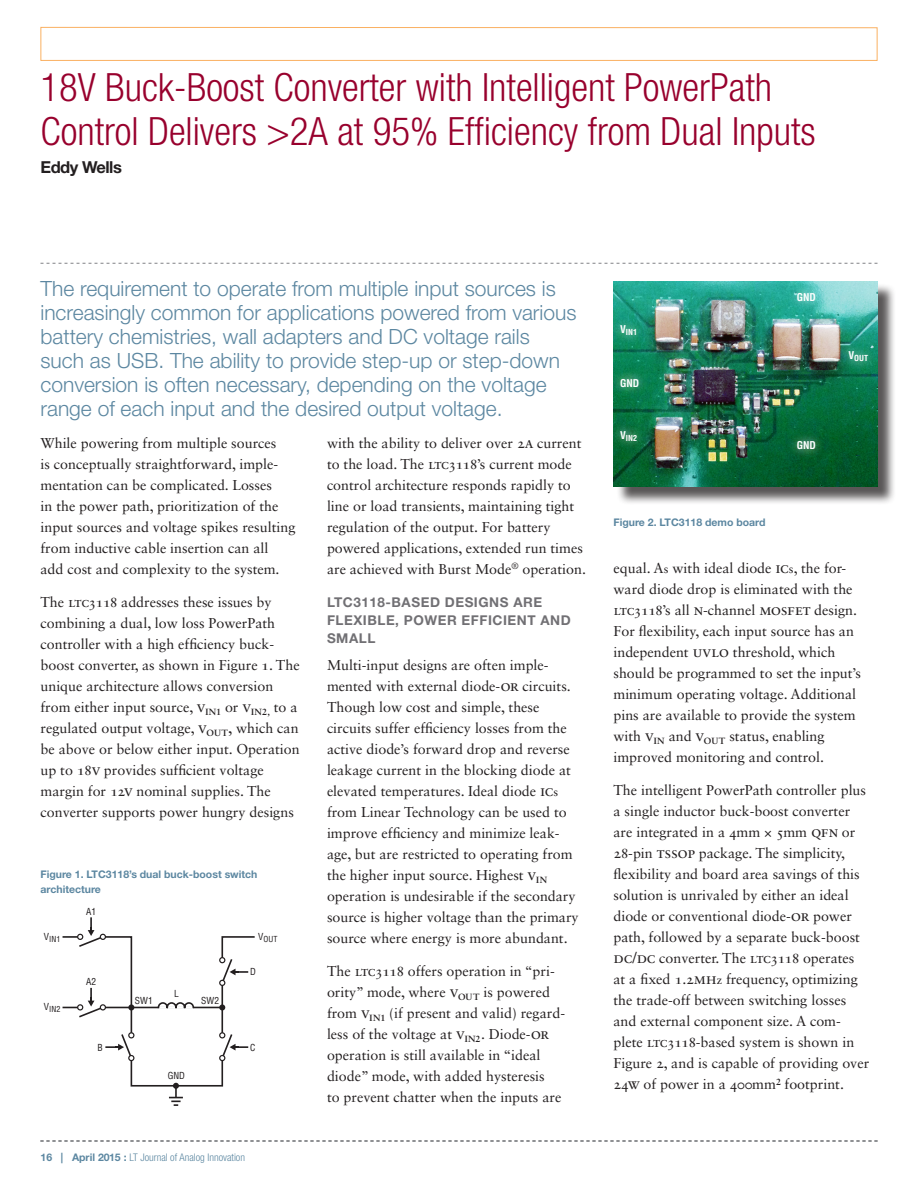
<style>
.page{position:relative;width:918px;height:1188px;background:#fff}
.page>*{position:absolute;margin:0;border:0;box-sizing:border-box;transform-origin:0 0}
.t1{font:300 condensed 39px/43.5px "Helvetica Neue LT Std";color:#98012d}
.Intro_Text{font:300 21px/24px "Helvetica Neue LT Std";color:#5c87a1}
.Author{font:700 16.5px "Helvetica Neue LT Std";letter-spacing:-.03em;color:#231f20}
.Body_Text{font:14.25px/21px "Sabon LT Std";color:#231f20}
.Heading_1{font:700 13.5px/18px "Helvetica Neue LT Std";letter-spacing:.04em;color:#717074}
.t2{font:700 10.5px/15px "Helvetica Neue LT Std";color:#5c87a1}
.t3{font:300 condensed 10.5px "Helvetica Neue LT Std";color:#5c87a1}
.Graphic_Label_-_Whit{font:700 10.5px "Linear Helv Cond";color:#fff}
.t4{font:9.45px "Linear Helv Cond";color:#231f20}
.t5{font:8.1px "Linear Helv Cond";color:#231f20}
.Graphic_Label_-_Whit-2{font:700 8.1px "Linear Helv Cond";color:#fff}
.s1{font-size:9.3px}
.s2{font-size:15.6px}
.s3{font-weight:700;font-stretch:normal}
.s4{font-size:12.15px}
</style>
<div class="page">
<svg style="left:40px;top:263px;width:838px;height:1px"></svg>
<div style="left:40px;top:27px;width:838px;height:34px;border:1px solid #fab061"></div>
<svg style="left:40px;top:1141px;width:838px;height:1px"></svg>
<svg style="left:62px;top:917px;width:193px;height:189px"></svg>
<div style="left:616px;top:284px;width:280px;height:221px;background:#231f20;opacity:.75"></div>
<img style="left:614px;top:281px;width:264px;height:206px">
<div style="left:612px;top:316px;width:33px;height:28px;background:#fff;opacity:.75"></div>
<div style="left:611px;top:370px;width:37px;height:26px;background:#fff;opacity:.75"></div>
<div style="left:788px;top:432px;width:37px;height:26px;background:#fff;opacity:.75"></div>
<div style="left:788px;top:284px;width:37px;height:26px;background:#fff;opacity:.75"></div>
<div style="left:612px;top:422px;width:34px;height:28px;background:#fff;opacity:.75"></div>
<div style="left:840px;top:342px;width:36px;height:28px;background:#fff;opacity:.75"></div>
<p class="t1" style="left:40px;top:65px;width:777px">18V Buck-Boost Converter with Intelligent PowerPath<br>Control Delivers &gt;2A at 95% Efficiency from Dual Inputs</p>
<p class="Author" style="left:40px;top:157px;width:83px">Eddy Wells</p>
<p class="Intro_Text" style="left:40px;top:276px;width:538px">The requirement to operate from multiple input sources is increasingly common for applications powered from various battery chemistries, wall adapters and DC voltage rails such as USB. The ability to provide step-up or step-down conversion is often necessary, depending on the voltage range of each input and the desired output voltage.</p>
<p class="Graphic_Label_-_Whit-2" style="left:620px;top:327px;width:19px"><sup>V</sup>IN1</p>
<p class="Graphic_Label_-_Whit" style="left:620px;top:376px;width:21px">GND</p>
<p class="Graphic_Label_-_Whit" style="left:797px;top:291px;width:21px">GND</p>
<p class="Graphic_Label_-_Whit-2" style="left:848px;top:353px;width:21px"><sup>V</sup>OUT</p>
<p class="Body_Text" style="left:40px;top:432px;width:256px">While powering from multiple sources<br>is conceptually straightforward, imple&shy;mentation can be complicated. Losses<br>in the power path, prioritization of the input sources and voltage spikes resulting from inductive cable insertion can all<br>add cost and complexity to the system.</p>
<p class="Body_Text" style="left:40px;top:591px;width:261px">The LTC3<span class="s1">11</span>8 addresses these issues by combining a dual, low loss PowerPath controller with a high efficiency buck&shy;boost converter, as shown in Figure <span class="s1">1</span>. The unique architecture allows conversion from either input source, <span class="s2">V</span><sub>IN1</sub> or <span class="s2">V</span><sub>IN2,</sub> to a regulated output voltage, <span class="s2">V</span><sub>OUT</sub><span class="s2">,</span> which can be above or below either input. Operation up to <span class="s1">1</span>8<span class="s2">V</span> provides sufficient voltage margin for <span class="s1">1</span>2<span class="s2">V</span> nominal supplies. The converter supports power hungry designs</p>
<p class="t2" style="left:40px;top:866px;width:219px">Figure 1. LTC3118’s dual buck-boost switch architecture</p>
<p class="t4" style="left:86px;top:906px;width:11px">A1</p>
<p class="t5" style="left:44px;top:934px;width:18px"><sup>V</sup>IN1</p>
<p class="t5" style="left:258px;top:934px;width:21px"><sup>V</sup>OUT</p>
<p class="t5" style="left:44px;top:1004px;width:18px"><sup>V</sup>IN2</p>
<p class="t4" style="left:86px;top:976px;width:11px">A2</p>
<p class="t4" style="left:174px;top:988px;width:6px">L</p>
<p class="t4" style="left:135px;top:994px;width:19px">SW1</p>
<p class="t4" style="left:201px;top:994px;width:19px">SW2</p>
<p class="t4" style="left:250px;top:966px;width:7px">D</p>
<p class="t4" style="left:98px;top:1041px;width:7px">B</p>
<p class="t4" style="left:250px;top:1041px;width:7px">C</p>
<p class="t4" style="left:168px;top:1070px;width:19px">GND</p>
<p class="t3" style="left:40px;top:1151px;width:206px"><span class="s3">16 | April 2015 :</span> LT Journal of Analog Innovation</p>
<p class="Body_Text" style="left:327px;top:432px;width:260px">with the ability to deliver over 2<span class="s2">A</span> current to the load. The LTC3<span class="s1">11</span>8’s current mode control architecture responds rapidly to line or load transients, maintaining tight regulation of the output. For battery powered applications, extended run times are achieved with Burst Mode<sup>®</sup> operation.</p>
<p class="Heading_1" style="left:327px;top:593px;width:245px">LTC3118-BASED DESIGNS ARE<br>FLEXIBLE, POWER EFFICIENT AND<br>SMALL</p>
<p class="Body_Text" style="left:327px;top:654px;width:253px">Multi-input designs are often imple&shy;mented with external diode-<span class="s2">OR</span> circuits.<br>Though low cost and simple, these circuits suffer efficiency losses from the active diode’s forward drop and reverse leakage current in the blocking diode at elevated temperatures. Ideal diode <span class="s2">IC</span><span class="s4">s </span>from Linear Technology can be used to improve efficiency and minimize leak&shy;age, but are restricted to operating from the higher input source. Highest <span class="s2">V</span><sub>IN </sub>operation is undesirable if the secondary source is higher voltage than the primary source where energy is more abundant.</p>
<p class="Body_Text" style="left:327px;top:960px;width:240px">The LTC3<span class="s1">11</span>8 offers operation in “pri&shy;ority” mode, where <span class="s2">V</span><sub>OUT</sub> is powered from <span class="s2">V</span><sub>IN1</sub> (if present and valid) regard&shy;less of the voltage at <span class="s2">V</span><sub>IN2</sub>. Diode-<span class="s2">OR </span>operation is still available in “ideal diode” mode, with added hysteresis<br>to prevent chatter when the inputs are</p>
<p class="Graphic_Label_-_Whit-2" style="left:620px;top:433px;width:19px"><sup>V</sup>IN2</p>
<p class="t2" style="left:614px;top:515px;width:154px">Figure 2. LTC3118 demo board</p>
<p class="Graphic_Label_-_Whit" style="left:797px;top:439px;width:21px">GND</p>
<p class="Body_Text" style="left:613px;top:557px;width:249px">equal. A<span class="s4">s</span> with ideal diode <span class="s2">IC</span><span class="s4">s</span>, the for&shy;ward diode drop is eliminated with the LTC3<span class="s1">11</span>8’s all <span class="s2">N</span>-channel <span class="s2">MOSFET</span> design.<br>For flexibility, each input source has an independent <span class="s2">UVLO</span> threshold, which should be programmed to set the input’s minimum operating voltage. Additional pins are available to provide the system with <span class="s2">V</span><sub>IN</sub> and <span class="s2">V</span><sub>OUT</sub> status, enabling improved monitoring and control.</p>
<p class="Body_Text" style="left:613px;top:779px;width:257px">The intelligent PowerPath controller plus a single inductor buck-boost converter are integrated in a 4mm × 5mm <span class="s2">QFN</span> or 28-pin <span class="s2">TSSOP</span> package. The simplicity, flexibility and board area savings of this solution is unrivaled by either an ideal diode or conventional diode-<span class="s2">OR</span> power path, followed by a separate buck-boost <span class="s2">DC/DC</span> converter. The LTC3<span class="s1">11</span>8 operates at a fixed <span class="s1">1</span>.2<span class="s2">MH</span><span class="s4">z</span> frequency, optimizing the trade-off between switching losses and external component size. A com&shy;plete LTC3<span class="s1">11</span>8-based system is shown in Figure 2, and is capable of providing over 24<span class="s2">W</span> of power in a 400mm<sup>2</sup> footprint.</p>
</div>
